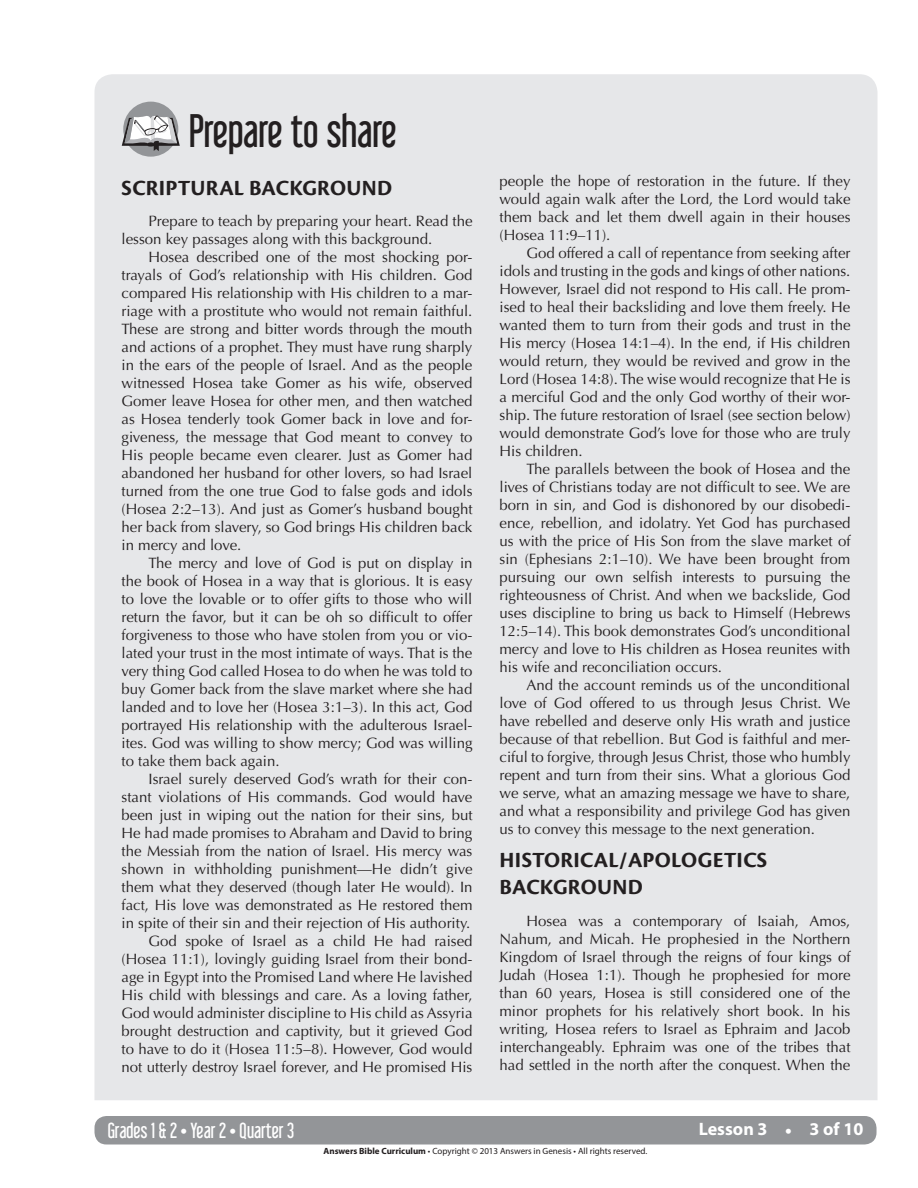
<style>
.page{position:relative;width:918px;height:1188px;background:#fff}
.page>*{position:absolute;margin:0;border:0;box-sizing:border-box;transform-origin:0 0}
.t1{font:42px "Libel Suit";color:#231f20}
.t2{font:700 22.5px/27px "Cronos Pro";letter-spacing:.01em;color:#231f20}
.t3{font:19.5px "Libel Suit";color:#fff}
.t4{font:700 18px "Myriad Pro";color:#fff}
.t5{font:15px/18px "Optima LT Std";color:#231f20;text-align:justify}
.t6{font:9px "Myriad Pro";color:#231f20}
.s1{font-family:"Libel Suit";font-weight:400;font-size:19.5px}
.s2{font-weight:700}
</style>
<div class="page">
<div style="left:94px;top:74px;width:784px;height:1026px;background:#e6e7e9"></div>
<div style="left:123px;top:102px;width:55px;height:55px;background:#939598;border-radius:50%"></div>
<svg style="left:122px;top:115px;width:58px;height:36px"></svg>
<div style="left:94px;top:1116px;width:783px;height:28px;background:#939598;border-radius:12px"></div>
<h1 class="t1" style="left:189px;top:106px;width:209px">Prepare to share</h1>
<h2 class="t2" style="left:122px;top:174px;width:272px">SCRIPTURAL BACKGROUND</h2>
<p class="t5" style="left:122px;top:212px;width:353px;text-indent:27px">Prepare to teach by preparing your heart. Read the lesson key passages along with this background.</p>
<p class="t5" style="left:122px;top:248px;width:353px;text-indent:27px">Hosea described one of the most shocking por&shy;trayals of God’s relationship with His children. God compared His relationship with His children to a mar&shy;riage with a prostitute who would not remain faithful.<br>These are strong and bitter words through the mouth and actions of a prophet. They must have rung sharply in the ears of the people of Israel. And as the people witnessed Hosea take Gomer as his wife, observed Gomer leave Hosea for other men, and then watched as Hosea tenderly took Gomer back in love and for&shy;giveness, the message that God meant to convey to His people became even clearer. Just as Gomer had abandoned her husband for other lovers, so had Israel turned from the one true God to false gods and idols (Hosea 2:2–13). And just as Gomer’s husband bought her back from slavery, so God brings His children back in mercy and love.</p>
<p class="t5" style="left:122px;top:554px;width:353px;text-indent:27px">The mercy and love of God is put on display in the book of Hosea in a way that is glorious. It is easy to love the lovable or to offer gifts to those who will return the favor, but it can be oh so difficult to offer forgiveness to those who have stolen from you or vio&shy;lated your trust in the most intimate of ways. That is the very thing God called Hosea to do when he was told to buy Gomer back from the slave market where she had landed and to love her (Hosea 3:1–3). In this act, God portrayed His relationship with the adulterous Israel&shy;ites. God was willing to show mercy; God was willing to take them back again.</p>
<p class="t5" style="left:122px;top:770px;width:353px;text-align:right">Israel surely deserved God’s wrath for their con&shy;stant violations of His commands. God would have been just in wiping out the nation for their sins, but He had made promises to Abraham and David to bring the Messiah from the nation of Israel. His mercy was shown in withholding punishment—He didn’t give them what they deserved (though later He would). In fact, His love was demonstrated as He restored them in spite of their sin and their rejection of His authority.<br>God spoke of Israel as a child He had raised (Hosea 11:1), lovingly guiding Israel from their bond&shy;age in Egypt into the Promised Land where He lavished His child with blessings and care. As a loving father, God would administer discipline to His child as Assyria brought destruction and captivity, but it grieved God to have to do it (Hosea 11:5–8). However, God would not utterly destroy Israel forever, and He promised His</p>
<p class="t5" style="left:500px;top:172px;width:353px">people the hope of restoration in the future. If they would again walk after the Lord, the Lord would take them back and let them dwell again in their houses (Hosea 11:9–11).</p>
<p class="t5" style="left:500px;top:244px;width:353px;text-indent:27px">God offered a call of repentance from seeking after idols and trusting in the gods and kings of other nations.<br>However, Israel did not respond to His call. He prom&shy;ised to heal their backsliding and love them freely. He wanted them to turn from their gods and trust in the His mercy (Hosea 14:1–4). In the end, if His children would return, they would be revived and grow in the Lord (Hosea 14:8). The wise would recognize that He is a merciful God and the only God worthy of their wor&shy;ship. The future restoration of Israel (see section below) would demonstrate God’s love for those who are truly His children.</p>
<p class="t5" style="left:500px;top:460px;width:353px;text-indent:27px">The parallels between the book of Hosea and the lives of Christians today are not difficult to see. We are born in sin, and God is dishonored by our disobedi&shy;ence, rebellion, and idolatry. Yet God has purchased us with the price of His Son from the slave market of sin (Ephesians 2:1–10). We have been brought from pursuing our own selfish interests to pursuing the righteousness of Christ. And when we backslide, God uses discipline to bring us back to Himself (Hebrews 12:5–14). This book demonstrates God’s unconditional mercy and love to His children as Hosea reunites with his wife and reconciliation occurs.</p>
<p class="t5" style="left:500px;top:676px;width:353px;text-indent:27px">And the account reminds us of the unconditional love of God offered to us through Jesus Christ. We have rebelled and deserve only His wrath and justice because of that rebellion. But God is faithful and mer&shy;ciful to forgive, through Jesus Christ, those who humbly repent and turn from their sins. What a glorious God we serve, what an amazing message we have to share, and what a responsibility and privilege God has given us to convey this message to the next generation.</p>
<h2 class="t2" style="left:500px;top:847px;width:269px">HISTORICAL/APOLOGETICS<br>BACKGROUND</h2>
<p class="t5" style="left:500px;top:912px;width:353px;text-indent:27px">Hosea was a contemporary of Isaiah, Amos, Nahum, and Micah. He prophesied in the Northern Kingdom of Israel through the reigns of four kings of Judah (Hosea 1:1). Though he prophesied for more than 60 years, Hosea is still considered one of the minor prophets for his relatively short book. In his writing, Hosea refers to Israel as Ephraim and Jacob interchangeably. Ephraim was one of the tribes that had settled in the north after the conquest. When the</p>
<h3 class="t3" style="left:108px;top:1118px;width:188px">Grades 1 &amp; 2 • Year 2 • Quarter 3</h3>
<p class="t4" style="left:699px;top:1118px;width:166px">Lesson 3 <span class="s1">•</span> 3 of 10</p>
<p class="t6" style="left:324px;top:1145px;width:325px"><span class="s2">Answers Bible Curriculum</span> • Copyright © 2013 Answers in Genesis • All rights reserved.</p>
<h3 class="t3" style="left:151px;top:1118px;width:148px">5 &amp; 6 • Year 2 • Quarter 3</h3>
</div>
